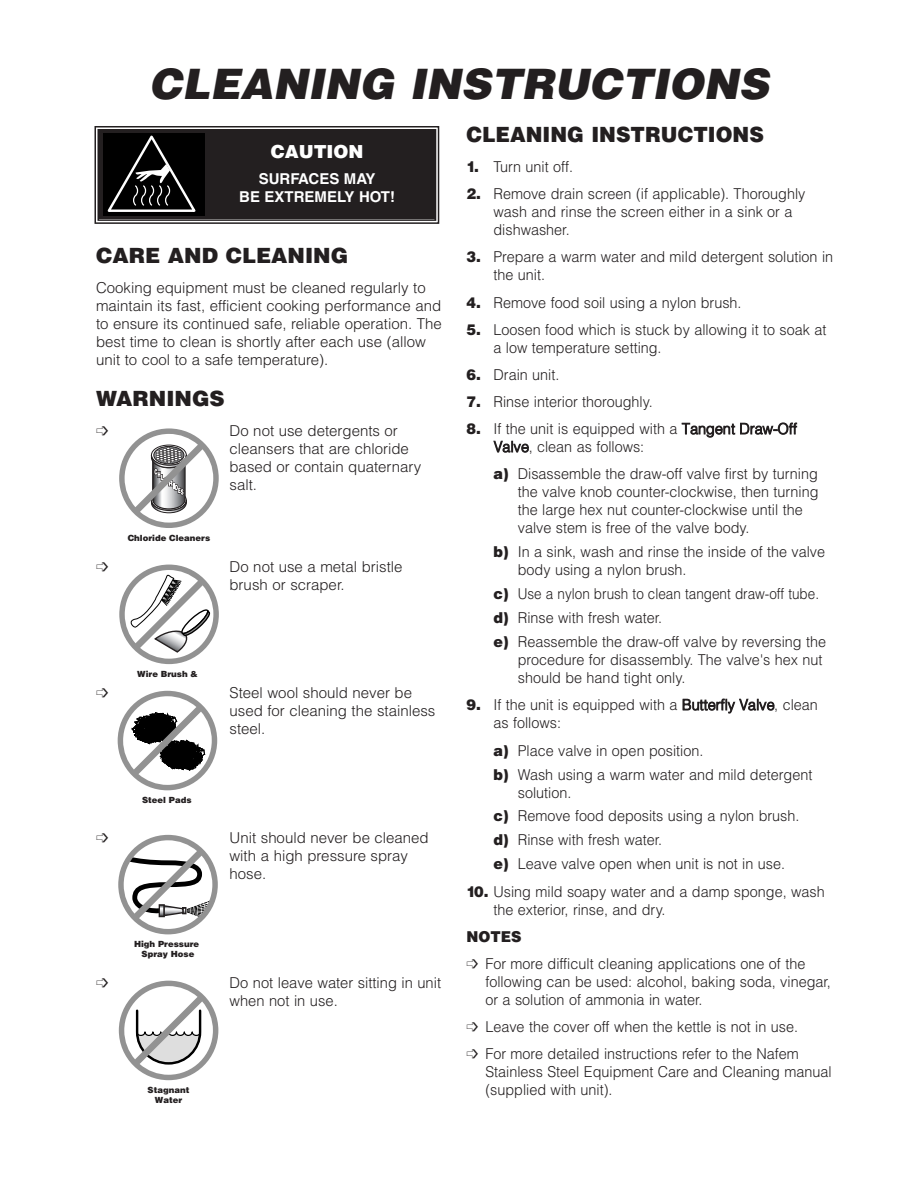
<style>
.page{position:relative;width:918px;height:1188px;background:#fff}
.page>*{position:absolute;margin:0;border:0;box-sizing:border-box;transform-origin:0 0}
.t1{font:italic 900 42px "Helvetica";color:#231f20}
.t2{font:900 21px "Helvetica";color:#231f20}
.t3{font:900 21px "Helvetica";color:#231f20;scale:.96 1}
.t4{font:900 18px "Helvetica";color:#fff}
.t5{font:300 15px/18px "Helvetica";color:#231f20;scale:.96 1}
.t6{font:300 15px/18px "Helvetica";color:#231f20}
.t7{font:300 15px/24px "Helvetica";color:#231f20;scale:.9 1}
.t8{font:700 15px/18px "Helvetica";color:#fff;text-align:center}
.t9{font:900 8.55px/10.4px "Helvetica";color:#231f20;text-align:center}
.s1{font-weight:900}
</style>
<div class="page">
<svg style="left:119px;top:981px;width:99px;height:99px"></svg>
<svg style="left:118px;top:835px;width:100px;height:99px"></svg>
<svg style="left:119px;top:428px;width:100px;height:100px"></svg>
<svg style="left:117px;top:691px;width:100px;height:100px"></svg>
<svg style="left:119px;top:565px;width:100px;height:99px"></svg>
<div style="left:99px;top:130px;width:336px;height:89px;background:#231f20"></div>
<div style="left:94px;top:126px;width:345px;height:98px;border:2px solid #231f20"></div>
<div style="left:98px;top:129px;width:338px;height:92px;border:2px solid #231f20"></div>
<svg style="left:103px;top:134px;width:101px;height:82px;background:#1e1e1e"></svg>
<h1 class="t1" style="left:149px;top:69px;width:621px">CLEANING INSTRUCTIONS</h1>
<p class="t4" style="left:271px;top:145px;width:94px">CAUTION</p>
<p class="t8" style="left:239px;top:171px;width:157px">SURFACES MAY<br>BE EXTREMELY HOT!</p>
<h2 class="t2" style="left:96px;top:248px;width:254px">CARE AND CLEANING</h2>
<p class="t6" style="left:96px;top:280px;width:347px">Cooking equipment must be cleaned regularly to maintain its fast, efficient cooking performance and to ensure its continued safe, reliable operation. The best time to clean is shortly after each use (allow unit to cool to a safe temperature).</p>
<h2 class="t2" style="left:96px;top:391px;width:130px">WARNINGS</h2>
<p class="t6" style="left:230px;top:423px;width:193px">Do not use detergents or cleansers that are chloride based or contain quaternary salt.</p>
<p class="t9" style="left:128px;top:533px;width:84px">Chloride Cleaners</p>
<p class="t6" style="left:230px;top:559px;width:175px">Do not use a metal bristle brush or scraper.</p>
<p class="t9" style="left:137px;top:669px;width:62px">Wire Brush &amp;</p>
<p class="t9" style="left:142px;top:796px;width:51px">Steel Pads</p>
<p class="t9" style="left:142px;top:936px;width:54px">Spray Hose</p>
<p class="t9" style="left:134px;top:940px;width:67px">High Pressure<br>Spray Hose</p>
<p class="t6" style="left:230px;top:686px;width:207px">Steel wool should never be used for cleaning the stainless steel.</p>
<p class="t9" style="left:291px;top:829px;width:43px">Stagnant<br>Water</p>
<p class="t6" style="left:230px;top:830px;width:201px">Unit should never be cleaned with a high pressure spray hose.</p>
<p class="t6" style="left:229px;top:975px;width:213px">Do not leave water sitting in unit when not in use.</p>
<p class="t9" style="left:148px;top:1085px;width:43px">Stagnant<br>Water</p>
<p class="t9" style="left:147px;top:1099px;width:43px">Stagnant</p>
<h2 class="t3" style="left:466px;top:127px;width:311px">CLEANING INSTRUCTIONS</h2>
<p class="t5" style="left:466px;top:159px;width:112px"><span class="s1">1.</span> Turn unit off.</p>
<p class="t5" style="left:494px;top:186px;width:326px;text-indent:-27px"><span class="s1">2.</span> Remove drain screen (if applicable). Thoroughly wash and rinse the screen either in a sink or a dishwasher.</p>
<p class="t5" style="left:494px;top:249px;width:355px;text-indent:-27px"><span class="s1">3.</span> Prepare a warm water and mild detergent solution in the unit.</p>
<p class="t5" style="left:467px;top:295px;width:288px"><span class="s1">4.</span> Remove food soil using a nylon brush.</p>
<p class="t5" style="left:494px;top:322px;width:348px;text-indent:-27px"><span class="s1">5.</span> Loosen food which is stuck by allowing it to soak at a low temperature setting.</p>
<p class="t5" style="left:466px;top:367px;width:98px"><span class="s1">6.</span> Drain unit.</p>
<p class="t5" style="left:466px;top:394px;width:195px"><span class="s1">7.</span> Rinse interior thoroughly.</p>
<p class="t5" style="left:494px;top:421px;width:317px;text-indent:-27px"><span class="s1">8.</span> If the unit is equipped with a Tangent Draw-Off<br>Valve, clean as follows:</p>
<p class="t5" style="left:518px;top:467px;width:315px;text-indent:-24px"><span class="s1">a)</span> Disassemble the draw-off valve first by turning the valve knob counter-clockwise, then turning the large hex nut counter-clockwise until the valve stem is free of the valve body.</p>
<p class="t5" style="left:518px;top:545px;width:322px;text-indent:-24px"><span class="s1">b)</span> In a sink, wash and rinse the inside of the valve body using a nylon brush.</p>
<p class="t7" style="left:493px;top:583px;width:371px"><span class="s1">c)</span> Use a nylon brush to clean tangent draw-off tube. <span class="s1">d)</span> Rinse with fresh water.<br><span class="s1">e)</span> Reassemble the draw-off valve by reversing the</p>
<p class="t5" style="left:518px;top:652px;width:319px">procedure for disassembly. The valve's hex nut should be hand tight only.</p>
<p class="t5" style="left:494px;top:698px;width:339px;text-indent:-27px"><span class="s1">9.</span> If the unit is equipped with a Butterfly Valve, clean as follows:</p>
<p class="t5" style="left:493px;top:740px;width:334px;line-height:24px"><span class="s1">a)</span> Place valve in open position.<br><span class="s1">b)</span> Wash using a warm water and mild detergent</p>
<p class="t5" style="left:493px;top:782px;width:320px;line-height:24px;text-indent:24px">solution.<br><span class="s1">c)</span> Remove food deposits using a nylon brush. <span class="s1">d)</span> Rinse with fresh water.<br><span class="s1">e)</span> Leave valve open when unit is not in use.</p>
<p class="t5" style="left:494px;top:884px;width:347px;text-indent:-27px"><span class="s1">10.</span> Using mild soapy water and a damp sponge, wash the exterior, rinse, and dry.</p>
<p class="t5" style="left:467px;top:924px;width:355px;line-height:27.2px"><span class="s1">NOTES<br></span>➩ For more difficult cleaning applications one of the</p>
<p class="t5" style="left:485px;top:974px;width:361px">following can be used: alcohol, baking soda, vinegar, or a solution of ammonia in water.</p>
<p class="t5" style="left:467px;top:1015px;width:348px;line-height:27.2px">➩ Leave the cover off when the kettle is not in use. ➩ For more detailed instructions refer to the Nafem</p>
<p class="t5" style="left:485px;top:1064px;width:362px">Stainless Steel Equipment Care and Cleaning manual (supplied with unit).</p>
<p class="t9" style="left:568px;top:806px;width:54px">Spray Hose</p>
<p class="t9" style="left:573px;top:955px;width:43px">Stagnant<br>Water</p>
</div>
